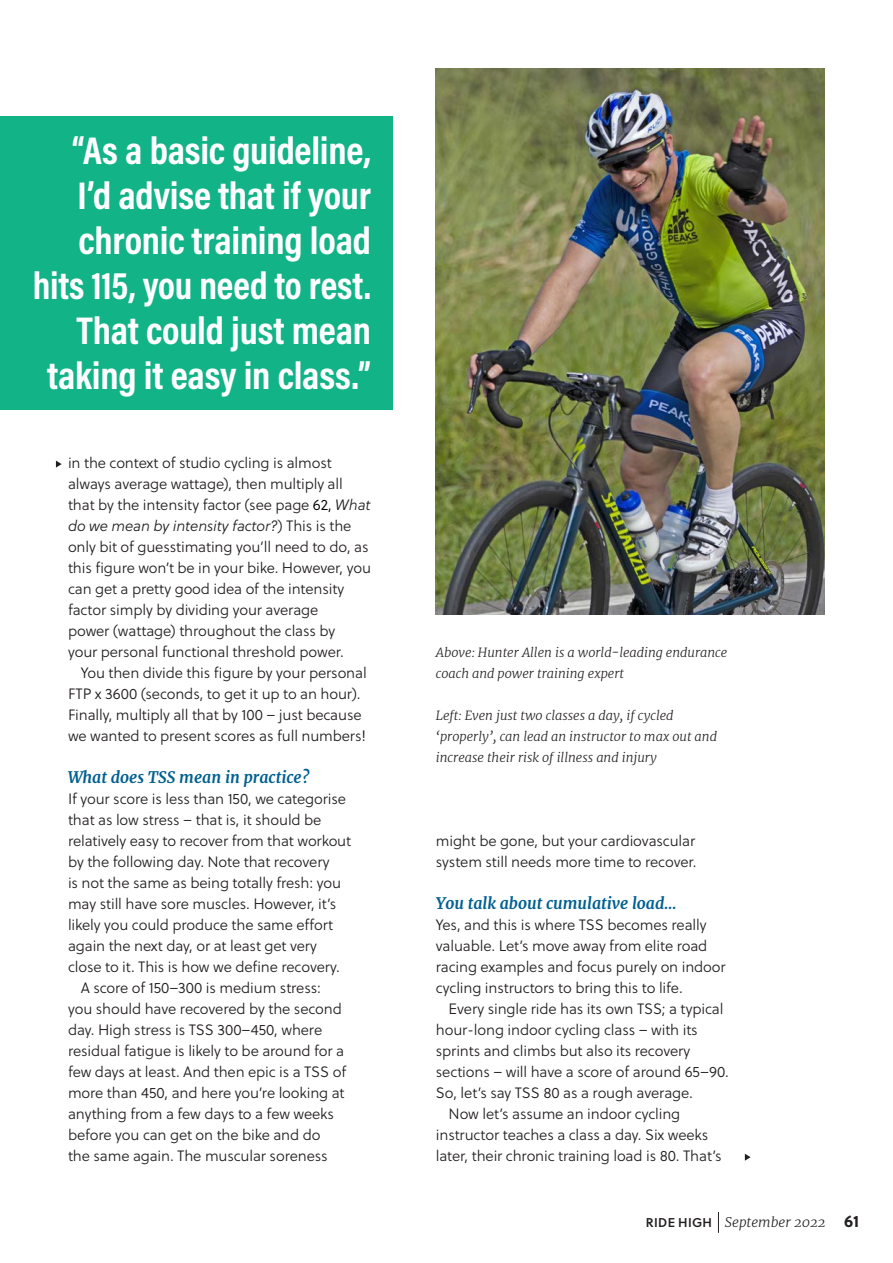
<style>
.page{position:relative;width:893px;height:1263px;background:#fff}
.page>*{position:absolute;margin:0;border:0;box-sizing:border-box;transform-origin:0 0}
.t1{font:700 39px/45px "Acumin Pro Cond";letter-spacing:-.005em;color:#fff;text-align:right}
.t2{font:italic 700 15.75px "Merriweather";color:#016091}
.t3{font:15px/21px "Soleil Lt";letter-spacing:-.01em;color:#231f20}
.t4{font:italic 300 13.5px "Merriweather";color:#231f20}
.t5{font:italic 300 12.75px/21px "Merriweather";color:#231f20}
.s1{color:#000}
.s2{font-style:italic}
.s3{font-family:"Soleil Sb";font-weight:400;font-style:normal;font-size:12.75px}
.s4{font-family:"Soleil";font-weight:700;font-style:normal;font-size:16.5px}
</style>
<div class="page">
<svg style="left:718px;top:1212px;width:1px;height:21px"></svg>
<svg style="left:56px;top:461px;width:6px;height:7px"></svg>
<svg style="left:745px;top:1154px;width:6px;height:7px"></svg>
<img style="left:436px;top:68px;width:389px;height:546px">
<div style="left:0;top:116px;width:392px;height:294px;background:#11b387"></div>
<h1 class="t1" style="left:33px;top:127px;width:340px">“As a basic guideline,<br>I’d advise that if your chronic training load hits 115, you need to rest.<br>That could just mean taking it easy in class.”</h1>
<p class="t3" style="left:68px;top:452px;width:304px">in the context of studio cycling is almost always average wa age), then multiply all that by the intensity factor (see page <span class="s1">62,</span> <span class="s2">What do we mean by intensity factor?</span>) This is the only bit of guesstimating you’ll need to do, as this figure won’t be in your bike. However, you can get a pre y good idea of the intensity factor simply by dividing your average<br>power (wa age) throughout the class by<br>your personal functional threshold power.</p>
<p class="t3" style="left:68px;top:662px;width:300px;text-indent:13px">You then divide this figure by your personal FTP x 3600 (seconds, to get it up to an hour).<br>Finally, multiply all that by 100 – just because we wanted to present scores as full numbers!</p>
<p class="t2" style="left:68px;top:767px;width:243px">What does TSS mean in practice?</p>
<p class="t3" style="left:68px;top:788px;width:279px">If your score is less than 150, we categorise</p>
<p class="t3" style="left:68px;top:809px;width:255px">that as low stress – that is, it should be</p>
<p class="t3" style="left:68px;top:830px;width:285px">relatively easy to recover from that workout</p>
<p class="t3" style="left:68px;top:851px;width:263px">by the following day. Note that recovery</p>
<p class="t3" style="left:68px;top:872px;width:274px">is not the same as being totally fresh: you</p>
<p class="t3" style="left:68px;top:893px;width:270px">may still have sore muscles. However, it’s</p>
<p class="t3" style="left:68px;top:914px;width:267px">likely you could produce the same effort</p>
<p class="t3" style="left:68px;top:935px;width:251px">again the next day, or at least get very</p>
<p class="t3" style="left:68px;top:956px;width:273px">close to it. This is how we define recovery.</p>
<p class="t3" style="left:81px;top:977px;width:242px">A score of 150–300 is medium stress:</p>
<p class="t3" style="left:68px;top:998px;width:275px">you should have recovered by the second</p>
<p class="t3" style="left:68px;top:1019px;width:256px">day. High stress is TSS 300–450, where</p>
<p class="t3" style="left:68px;top:1040px;width:278px">residual fatigue is likely to be around for a</p>
<p class="t3" style="left:68px;top:1061px;width:280px">few days at least. And then epic is a TSS of</p>
<p class="t3" style="left:68px;top:1082px;width:278px">more than 450, and here you’re looking at</p>
<p class="t3" style="left:68px;top:1103px;width:267px">anything from a few days to a few weeks</p>
<p class="t3" style="left:68px;top:1124px;width:254px">before you can get on the bike and do</p>
<p class="t3" style="left:68px;top:1145px;width:261px">the same again. The muscular soreness</p>
<p class="t5" style="left:436px;top:642px;width:293px">Above: Hunter Allen is a world-leading endurance coach and power training expert</p>
<p class="t5" style="left:436px;top:705px;width:283px">Left: Even just two classes a day, if cycled ‘properly’, can lead an instructor to max out and increase their risk of illness and injury</p>
<p class="t3" style="left:436px;top:830px;width:262px">might be gone, but your cardiovascular system still needs more time to recover.</p>
<p class="t2" style="left:436px;top:893px;width:242px">You talk about cumulative load…</p>
<p class="t3" style="left:436px;top:914px;width:291px">Yes, and this is where TSS becomes really valuable. Let’s move away from elite road racing examples and focus purely on indoor cycling instructors to bring this to life.</p>
<p class="t3" style="left:449px;top:998px;width:276px">Every single ride has its own TSS; a typical</p>
<p class="t3" style="left:436px;top:1019px;width:263px">hour-long indoor cycling class – with its</p>
<p class="t3" style="left:436px;top:1040px;width:256px">sprints and climbs but also its recovery</p>
<p class="t3" style="left:436px;top:1061px;width:294px">sections – will have a score of around 65–90.</p>
<p class="t3" style="left:436px;top:1082px;width:259px">So, let’s say TSS 80 as a rough average.</p>
<p class="t3" style="left:449px;top:1103px;width:233px">Now let’s assume an indoor cycling</p>
<p class="t3" style="left:436px;top:1124px;width:274px">instructor teaches a class a day. Six weeks</p>
<p class="t3" style="left:436px;top:1145px;width:287px">later, their chronic training load is 80. That’s</p>
<p class="t4" style="left:646px;top:1213px;width:214px"><span class="s3">RIDE HIGH</span> September 2022 <span class="s4">61</span></p>
</div>
